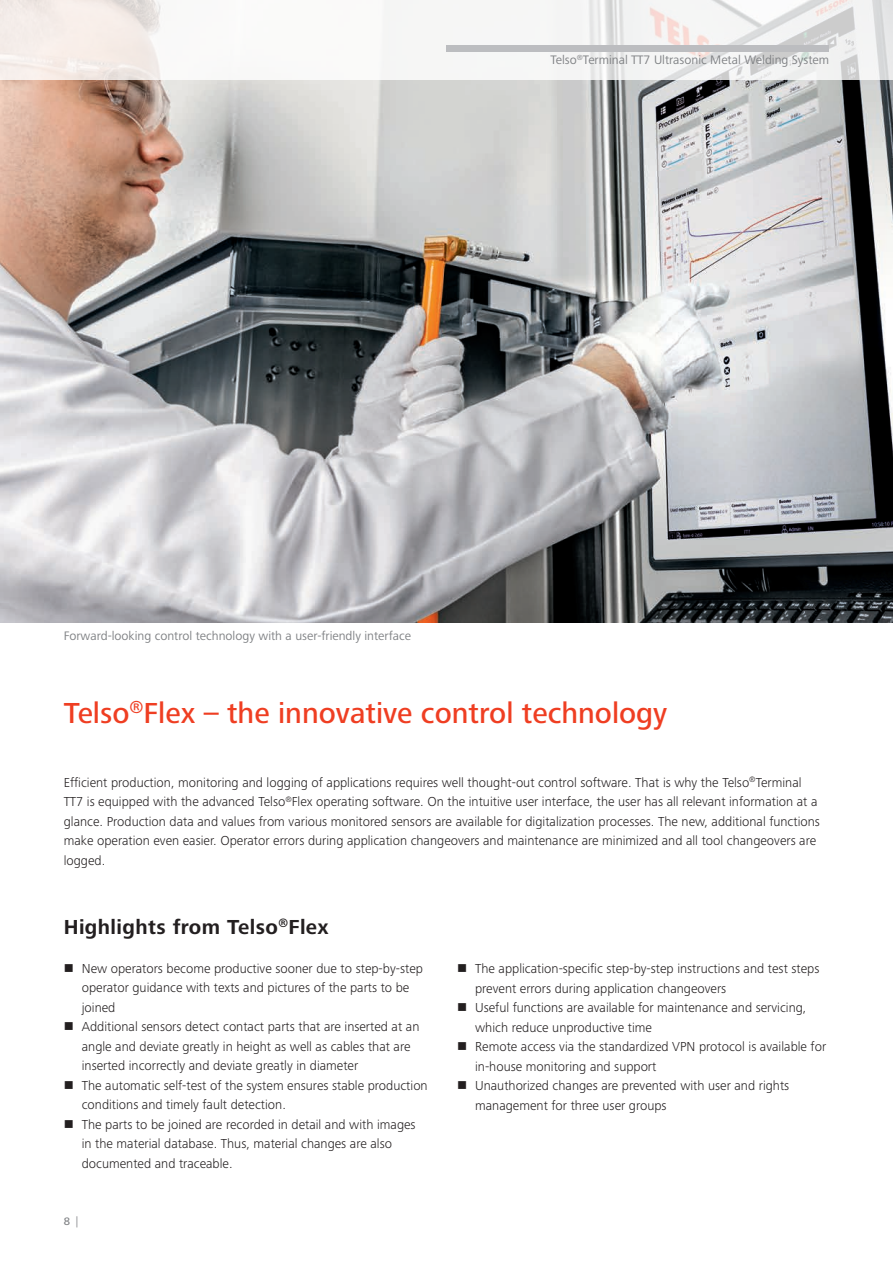
<style>
.page{position:relative;width:893px;height:1263px;background:#fff}
.page>*{position:absolute;margin:0;border:0;box-sizing:border-box;transform-origin:0 0}
.t1{font:500 30px "Frutiger Next LTW1 G";color:#ef3e22}
.Titel{font:700 21px "Frutiger Next LTW1 G";letter-spacing:.02em;color:#231f20}
.Lauftext{font:300 13.5px/19.5px "Frutiger Next LTW1 G";color:#231f20}
.Bildlegende{font:12.75px "Frutiger Next LTW1 G";color:#808285}
.t2{font:500 11.25px "Frutiger Next LTW1 G";color:#808285}
.s1{font-weight:300}
</style>
<div class="page">
<img style="left:0;top:80px;width:893px;height:542px">
<svg style="left:0;top:0;width:893px;height:80px;fill:#f6f6f5"></svg>
<div style="left:446px;top:46px;width:383px;height:6px;background:#bcbdc0"></div>
<p class="Bildlegende" style="left:550px;top:53px;width:280px">Telso<sup>®</sup>Terminal TT7 Ultrasonic Metal Welding System</p>
<p class="Bildlegende" style="left:64px;top:628px;width:349px">Forward-looking control technology with a user-friendly interface</p>
<p class="t1" style="left:64px;top:696px;width:605px">Telso<sup>®</sup>Flex – the innovative control technology</p>
<p class="Lauftext" style="left:64px;top:773px;width:758px">Efficient production, monitoring and logging of applications requires well thought-out control software. That is why the Telso<sup>®</sup>Terminal TT7 is equipped with the advanced Telso<sup>®</sup>Flex operating software. On the intuitive user interface, the user has all relevant information at a glance. Production data and values from various monitored sensors are available for digitalization processes. The new, additional functions make operation even easier. Operator errors during application changeovers and maintenance are minimized and all tool changeovers are logged.</p>
<p class="Titel" style="left:64px;top:915px;width:266px">Highlights from Telso<sup>®</sup>Flex</p>
<p class="Lauftext" style="left:82px;top:958px;width:343px;text-indent:-18px">■ New operators become productive sooner due to step-by-step operator guidance with texts and pictures of the parts to be joined</p>
<p class="Lauftext" style="left:82px;top:1017px;width:339px;text-indent:-18px">■ Additional sensors detect contact parts that are inserted at an angle and deviate greatly in height as well as cables that are inserted incorrectly and deviate greatly in diameter</p>
<p class="Lauftext" style="left:82px;top:1075px;width:347px;text-indent:-18px">■ The automatic self-test of the system ensures stable production conditions and timely fault detection.</p>
<p class="Lauftext" style="left:82px;top:1114px;width:335px;text-indent:-18px">■ The parts to be joined are recorded in detail and with images in the material database. Thus, material changes are also documented and traceable.</p>
<p class="t2" style="left:64px;top:1215px;width:16px">8 <span class="s1">|</span></p>
<p class="Lauftext" style="left:475px;top:959px;width:346px;text-indent:-18px">■ The application-specific step-by-step instructions and test steps prevent errors during application changeovers</p>
<p class="Lauftext" style="left:475px;top:998px;width:333px;text-indent:-18px">■ Useful functions are available for maintenance and servicing, which reduce unproductive time</p>
<p class="Lauftext" style="left:475px;top:1037px;width:353px;text-indent:-18px">■ Remote access via the standardized VPN protocol is available for in-house monitoring and support</p>
<p class="Lauftext" style="left:475px;top:1076px;width:316px;text-indent:-18px">■ Unauthorized changes are prevented with user and rights management for three user groups</p>
</div>
